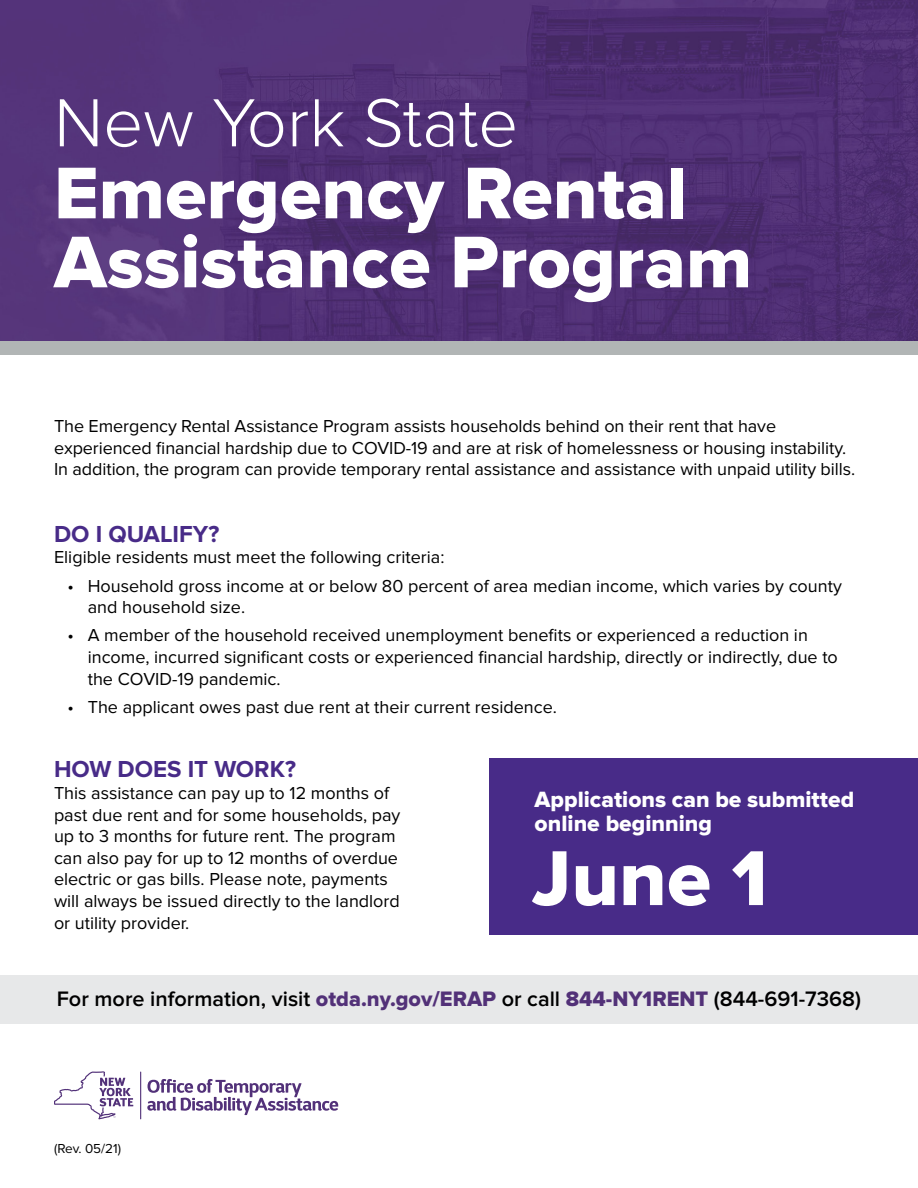
<style>
.page{position:relative;width:918px;height:1188px;background:#fff}
.page>*{position:absolute;margin:0;border:0;box-sizing:border-box;transform-origin:0 0}
.t1{font:80.7px "Proxima Nova Extrabld";color:#fff}
.t2{font:75.9px/69px "Proxima Nova Extrabld";color:#fff}
.t3{font:300 70.5px "Proxima Nova";color:#fff}
.t4{font:700 24px "Proxima Nova";color:#482b88}
.t5{font:22.95px "Proxima Nova Extrabld";color:#fff}
.t6{font:600 21.75px "Proxima Nova";color:#000}
.t7{font:18px/21.6px "Proxima Nova";color:#000}
.t8{font:13.5px "Proxima Nova";color:#000}
.s1{font-family:"Proxima Nova Extrabld";font-weight:400;color:#523178}
</style>
<div class="page">
<img style="left:0;top:0;width:918px;height:342px">
<div style="left:0;top:342px;width:918px;height:13px;background:#b1b5b5"></div>
<div style="left:489px;top:758px;width:429px;height:177px;background:#482b88"></div>
<div style="left:0;top:975px;width:918px;height:49px;background:#e6e7e8"></div>
<svg style="left:147px;top:1079px;width:191px;height:36px"></svg>
<hr style="left:140px;top:1072px;width:1px;height:47px;background:#523179">
<svg style="left:54px;top:1071px;width:79px;height:48px"></svg>
<h1 class="t3" style="left:54px;top:82px;width:466px">New York State</h1>
<h1 class="t2" style="left:54px;top:162px;width:700px">Emergency Rental<br>Assistance Program</h1>
<p class="t7" style="left:54px;top:416px;width:803px">The Emergency Rental Assistance Program assists households behind on their rent that have experienced financial hardship due to COVID-19 and are at risk of homelessness or housing instability.<br>In addition, the program can provide temporary rental assistance and assistance with unpaid utility bills.</p>
<h2 class="t4" style="left:54px;top:520px;width:167px">DO I QUALIFY?</h2>
<p class="t7" style="left:54px;top:547px;width:392px">Eligible residents must meet the following criteria:</p>
<p class="t7" style="left:88px;top:575px;width:756px;text-indent:-20px">• Household gross income at or below 80 percent of area median income, which varies by county and household size.</p>
<p class="t7" style="left:88px;top:625px;width:752px;text-indent:-20px">• A member of the household received unemployment benefits or experienced a reduction in income, incurred significant costs or experienced financial hardship, directly or indirectly, due to the COVID-19 pandemic.</p>
<p class="t7" style="left:68px;top:696px;width:491px">• The applicant owes past due rent at their current residence.</p>
<h2 class="t4" style="left:54px;top:756px;width:243px">HOW DOES IT WORK?</h2>
<p class="t7" style="left:54px;top:783px;width:348px">This assistance can pay up to 12 months of past due rent and for some households, pay up to 3 months for future rent. The program can also pay for up to 12 months of overdue electric or gas bills. Please note, payments will always be issued directly to the landlord or utility provider.</p>
<p class="t5" style="left:535px;top:789px;width:321px">Applications can be submitted</p>
<p class="t5" style="left:535px;top:813px;width:179px">online beginning</p>
<p class="t1" style="left:532px;top:841px;width:238px">June 1</p>
<p class="t6" style="left:57px;top:986px;width:806px">For more information, visit <span class="s1">otda.ny.gov/ERAP</span> or call <span class="s1">844-NY1RENT</span> (844-691-7368)</p>
<p class="t8" style="left:54px;top:1141px;width:69px">(Rev. 05/21)</p>
</div>
